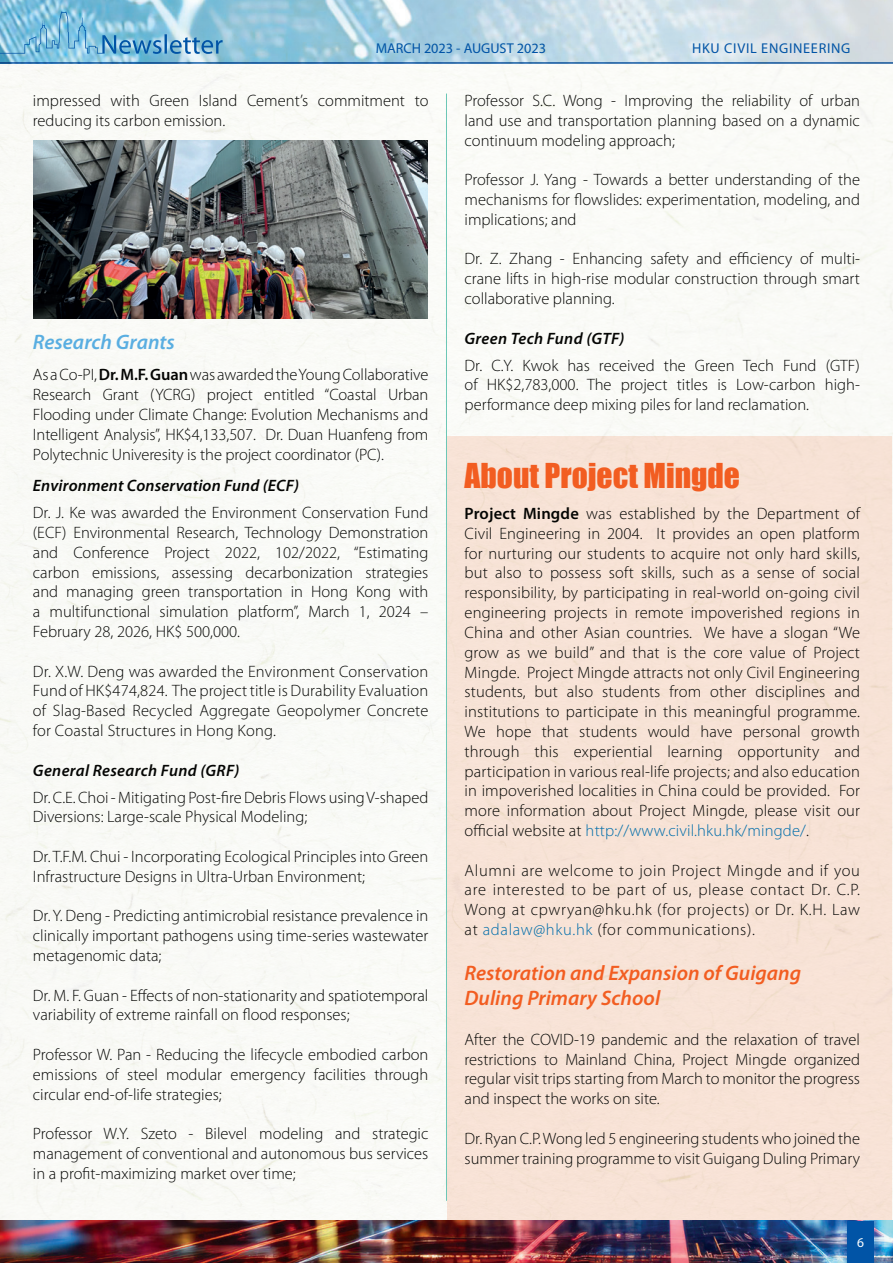
<style>
.page{position:relative;width:893px;height:1263px;background:#fff}
.page>*{position:absolute;margin:0;border:0;box-sizing:border-box;transform-origin:0 0}
.t1{font:31.5px "Impact";color:#f25d21}
.t2{font:italic 600 21px/25.2px "Myriad Pro";color:#f25d21}
.t3{font:italic 600 21px "Myriad Pro";color:#59aee1}
.t4{font:300 16.5px/19.8px "Myriad Pro";color:#040503;text-align:justify}
.t5{font:italic 600 16.5px "Myriad Pro";letter-spacing:.01em;color:#040503}
.t6{font:14.25px "Myriad Pro";color:#0154a6}
.t7{font:14.25px "Myriad Pro";letter-spacing:.05em;color:#0154a6}
.t8{font:13.5px "Myriad Pro";color:#fff}
.s1{font-weight:600}
.s2{color:#006daa}
</style>
<div class="page">
<img style="left:0;top:64px;width:893px;height:1156px">
<img style="left:0;top:0;width:893px;height:62px">
<img style="left:0;top:1220px;width:893px;height:43px">
<svg style="left:0;top:12px;width:223px;height:42px;background:#7fbcda"></svg>
<hr style="left:0;top:62px;width:893px;height:2px;background:#0154a6">
<div style="left:847px;top:1221px;width:27px;height:42px;background:#0154a6"></div>
<hr style="left:446px;top:94px;width:1px;height:1107px;background:#6cc7b6">
<img style="left:34px;top:140px;width:394px;height:179px">
<p class="t6" style="left:376px;top:40px;width:172px">MARCH 2023 - AUGUST 2023</p>
<p class="t7" style="left:692px;top:40px;width:160px">HKU CIVIL ENGINEERING</p>
<p class="t4" style="left:33px;top:90px;width:397px">impressed with Green Island Cement’s commitment to reducing its carbon emission.</p>
<p class="t3" style="left:33px;top:329px;width:143px">Research Grants</p>
<p class="t4" style="left:33px;top:365px;width:397px">As a Co-PI, <span class="s1">Dr. M.F. Guan</span> was awarded the Young Collaborative Research Grant (YCRG) project entitled “Coastal Urban Flooding under Climate Change: Evolution Mechanisms and Intelligent Analysis”, HK$4,133,507. Dr. Duan Huanfeng from Polytechnic Univeresity is the project coordinator (PC).</p>
<p class="t5" style="left:33px;top:475px;width:268px">Environment Conservation Fund (ECF)</p>
<p class="t4" style="left:33px;top:503px;width:397px">Dr. J. Ke was awarded the Environment Conservation Fund (ECF) Environmental Research, Technology Demonstration and Conference Project 2022, 102/2022, “Estimating carbon emissions, assessing decarbonization strategies and managing green transportation in Hong Kong with a multifunctional simulation platform”, March 1, 2024 – February 28, 2026, HK$ 500,000.</p>
<p class="t4" style="left:33px;top:661px;width:397px">Dr. X.W. Deng was awarded the Environment Conservation Fund of HK$474,824. The project title is Durability Evaluation of Slag-Based Recycled Aggregate Geopolymer Concrete for Coastal Structures in Hong Kong.</p>
<p class="t5" style="left:33px;top:759px;width:208px">General Research Fund (GRF)</p>
<p class="t4" style="left:33px;top:787px;width:397px">Dr. C.E. Choi - Mitigating Post-fire Debris Flows using V-shaped<br>Diversions: Large-scale Physical Modeling;</p>
<p class="t4" style="left:33px;top:846px;width:397px">Dr. T.F.M. Chui - Incorporating Ecological Principles into Green<br>Infrastructure Designs in Ultra-Urban Environment;</p>
<p class="t4" style="left:33px;top:906px;width:397px">Dr. Y. Deng - Predicting antimicrobial resistance prevalence in clinically important pathogens using time-series wastewater metagenomic data;</p>
<p class="t4" style="left:33px;top:985px;width:397px">Dr. M. F. Guan - Effects of non-stationarity and spatiotemporal variability of extreme rainfall on flood responses;</p>
<p class="t4" style="left:33px;top:1044px;width:397px">Professor W. Pan - Reducing the lifecycle embodied carbon emissions of steel modular emergency facilities through circular end-of-life strategies;</p>
<p class="t4" style="left:33px;top:1124px;width:397px">Professor W.Y. Szeto - Bilevel modeling and strategic management of conventional and autonomous bus services in a profit-maximizing market over time;</p>
<p class="t4" style="left:465px;top:90px;width:397px">Professor S.C. Wong - Improving the reliability of urban land use and transportation planning based on a dynamic continuum modeling approach;</p>
<p class="t4" style="left:465px;top:170px;width:397px">Professor J. Yang - Towards a better understanding of the mechanisms for flowslides: experimentation, modeling, and implications; and</p>
<p class="t4" style="left:465px;top:249px;width:397px">Dr. Z. Zhang - Enhancing safety and efficiency of multi&shy;crane lifts in high-rise modular construction through smart collaborative planning.</p>
<p class="t5" style="left:465px;top:327px;width:161px">Green Tech Fund (GTF)</p>
<p class="t4" style="left:465px;top:355px;width:397px">Dr. C.Y. Kwok has received the Green Tech Fund (GTF) of HK$2,783,000. The project titles is Low-carbon high&shy;performance deep mixing piles for land reclamation.</p>
<h1 class="t1" style="left:465px;top:451px;width:277px">About Project Mingde</h1>
<p class="t4" style="left:465px;top:503px;width:397px"><span class="s1">Project Mingde</span> was established by the Department of Civil Engineering in 2004. It provides an open platform for nurturing our students to acquire not only hard skills, but also to possess soft skills, such as a sense of social responsibility, by participating in real-world on-going civil engineering projects in remote impoverished regions in China and other Asian countries. We have a slogan “We grow as we build” and that is the core value of Project Mingde. Project Mingde attracts not only Civil Engineering students, but also students from other disciplines and institutions to participate in this meaningful programme.<br>We hope that students would have personal growth through this experiential learning opportunity and participation in various real-life projects; and also education in impoverished localities in China could be provided. For more information about Project Mingde, please visit our official website at <span class="s2">http://www.civil.hku.hk/mingde/</span>.</p>
<p class="t4" style="left:465px;top:860px;width:397px">Alumni are welcome to join Project Mingde and if you are interested to be part of us, please contact Dr. C.P.<br>Wong at cpwryan@hku.hk (for projects) or Dr. K.H. Law at <span class="s2">adalaw@hku.hk</span> (for communications).</p>
<p class="t2" style="left:465px;top:960px;width:338px">Restoration and Expansion of Guigang<br>Duling Primary School</p>
<p class="t4" style="left:465px;top:1029px;width:397px">After the COVID-19 pandemic and the relaxation of travel restrictions to Mainland China, Project Mingde organized regular visit trips starting from March to monitor the progress and inspect the works on site.</p>
<p class="t4" style="left:465px;top:1128px;width:397px">Dr. Ryan C.P. Wong led 5 engineering students who joined the summer training programme to visit Guigang Duling Primary</p>
<p class="t8" style="left:857px;top:1234px;width:8px">6</p>
</div>
